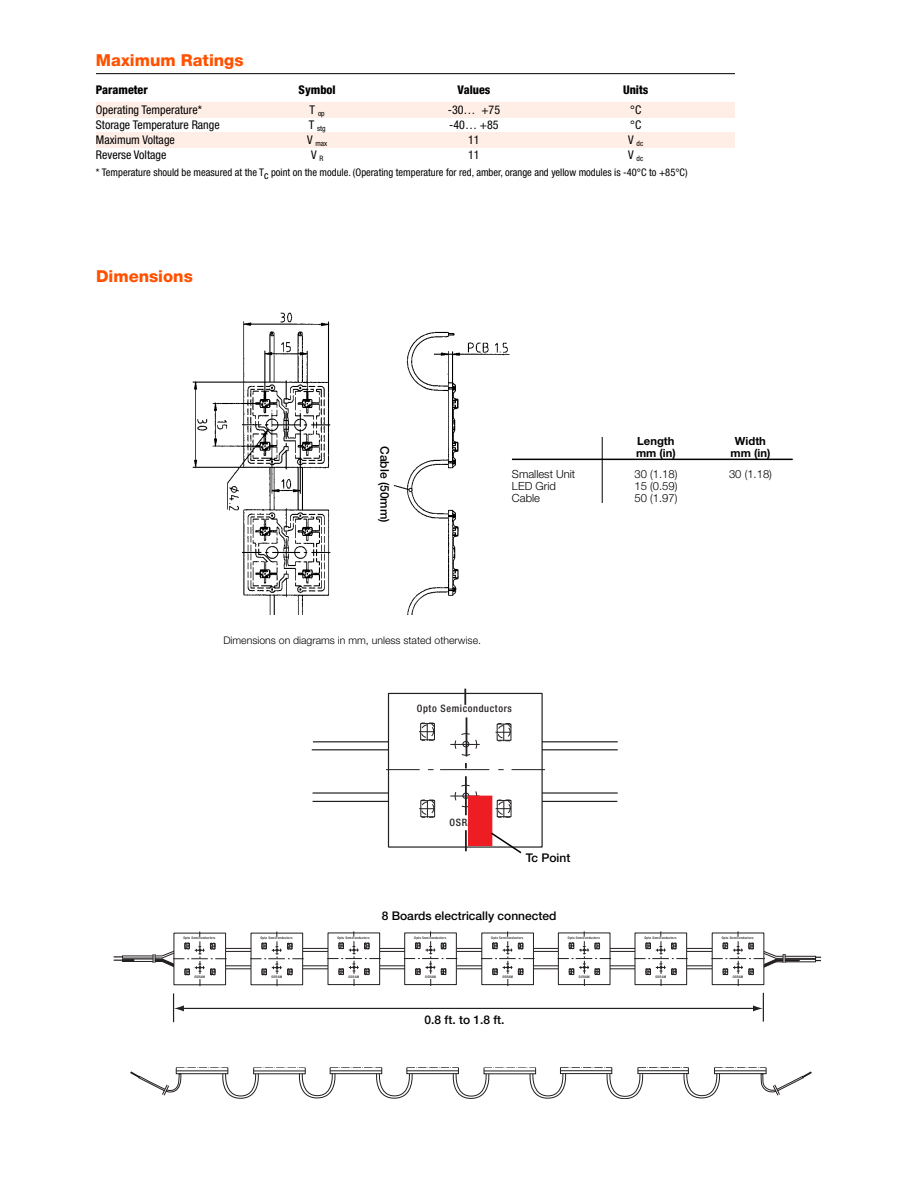
<style>
.page{position:relative;width:918px;height:1188px;background:#fff}
.page>*{position:absolute;margin:0;border:0;box-sizing:border-box;transform-origin:0 0}
.t1{font:800 16.5px "Helvetica Neue";color:#ff5100}
.t2{font:condensed 12px "Helvetica Neue";color:#000}
.t3{font:500 12px "Helvetica Neue";color:#000}
.t4{font:800 condensed 12px "Helvetica Neue";color:#000}
.t5{font:300 11.25px "Helvetica Neue";color:#000}
.t6{font:700 11.25px "Helvetica Neue";color:#000}
.t7{font:condensed 10.5px "Helvetica Neue";color:#000}
.t8{font:300 10.5px "Helvetica Neue";color:#000}
.t9{font:500 condensed 10.2px "Helvetica Neue";letter-spacing:.06em;color:#231f20}
.t10{font:condensed 7.5px "Helvetica Neue";color:#000}
.t11{font:500 condensed 3.45px "Helvetica Neue";letter-spacing:.06em;color:#231f20}
</style>
<div class="page">
<div style="left:96px;top:132px;width:639px;height:15px;background:#ffeee6"></div>
<div style="left:96px;top:103px;width:639px;height:15px;background:#ffeee6"></div>
<hr style="left:96px;top:73px;width:639px;height:1px;background:#000">
<img style="left:192px;top:312px;width:323px;height:303px">
<hr style="left:512px;top:459px;width:281px;height:1px;background:#000">
<hr style="left:602px;top:437px;width:1px;height:66px;background:#000">
<div style="left:373px;top:378px;width:21px;height:212px;background:#fff"></div>
<div style="left:216px;top:948px;width:511px;height:4px;border:1px solid #231f20"></div>
<svg style="left:481px;top:931px;width:53px;height:55px"></svg>
<svg style="left:558px;top:931px;width:53px;height:55px"></svg>
<svg style="left:404px;top:931px;width:53px;height:55px"></svg>
<svg style="left:327px;top:931px;width:54px;height:55px"></svg>
<svg style="left:250px;top:932px;width:54px;height:54px"></svg>
<svg style="left:114px;top:932px;width:113px;height:54px"></svg>
<svg style="left:634px;top:931px;width:54px;height:55px"></svg>
<svg style="left:711px;top:931px;width:109px;height:55px"></svg>
<svg style="left:130px;top:1067px;width:682px;height:32px"></svg>
<hr style="left:182px;top:1008px;width:573px;height:1px;background:#231f20">
<svg style="left:753px;top:993px;width:11px;height:29px"></svg>
<svg style="left:173px;top:993px;width:11px;height:29px"></svg>
<hr style="left:313px;top:741px;width:305px;height:1px;background:#231f20">
<hr style="left:312px;top:749px;width:306px;height:1px;background:#231f20">
<hr style="left:313px;top:792px;width:305px;height:2px;background:#231f20">
<hr style="left:313px;top:801px;width:304px;height:1px;background:#231f20">
<div style="left:389px;top:693px;width:153px;height:154px;background:#fff"></div>
<div style="left:388px;top:693px;width:155px;height:155px;border:1px solid #231f20"></div>
<hr style="left:386px;top:769px;width:34px;height:1px;background:#231f20">
<hr style="left:512px;top:769px;width:33px;height:1px;background:#231f20">
<hr style="left:440px;top:769px;width:49px;height:1px;background:#231f20">
<svg style="left:464px;top:689px;width:2px;height:16px"></svg>
<hr style="left:465px;top:830px;width:2px;height:21px;background:#231f20">
<hr style="left:465px;top:776px;width:2px;height:39px;background:#231f20">
<hr style="left:466px;top:717px;width:1px;height:39px;background:#231f20">
<hr style="left:450px;top:744px;width:30px;height:1px;background:#231f20">
<svg style="left:452px;top:731px;width:26px;height:37px"></svg>
<svg style="left:452px;top:783px;width:26px;height:26px"></svg>
<hr style="left:450px;top:796px;width:30px;height:1px;background:#231f20">
<svg style="left:496px;top:800px;width:16px;height:18px"></svg>
<svg style="left:419px;top:800px;width:16px;height:18px"></svg>
<svg style="left:419px;top:723px;width:16px;height:18px"></svg>
<svg style="left:495px;top:723px;width:17px;height:19px"></svg>
<div style="left:469px;top:796px;width:23px;height:49px;background:#ee1d23"></div>
<div style="left:468px;top:796px;width:24px;height:50px;border:1px solid #ee1d23"></div>
<svg style="left:489px;top:831px;width:34px;height:23px"></svg>
<h1 class="t1" style="left:96px;top:54px;width:149px">Maximum Ratings</h1>
<h2 class="t4" style="left:96px;top:86px;width:53px">Parameter</h2>
<h2 class="t4" style="left:299px;top:86px;width:39px">Symbol</h2>
<h2 class="t4" style="left:458px;top:86px;width:34px">Values</h2>
<h2 class="t4" style="left:623px;top:86px;width:27px">Units</h2>
<h2 class="t2" style="left:96px;top:105px;width:107px">Operating Temperature*</h2>
<h3 class="t10" style="left:310px;top:110px;width:17px"><sup>T</sup> op</h3>
<h2 class="t2" style="left:448px;top:105px;width:54px">-30… +75</h2>
<h2 class="t2" style="left:630px;top:105px;width:13px">°C</h2>
<h2 class="t2" style="left:96px;top:120px;width:125px">Storage Temperature Range</h2>
<h3 class="t10" style="left:309px;top:125px;width:18px"><sup>T</sup> stg</h3>
<h2 class="t2" style="left:449px;top:120px;width:51px">-40… +85</h2>
<h2 class="t2" style="left:630px;top:120px;width:13px">°C</h2>
<h2 class="t2" style="left:96px;top:135px;width:80px">Maximum Voltage</h2>
<h3 class="t10" style="left:307px;top:140px;width:22px"><sup>V</sup> max</h3>
<h2 class="t2" style="left:468px;top:135px;width:13px">11</h2>
<h3 class="t10" style="left:628px;top:140px;width:17px"><sup>V</sup> dc</h3>
<h2 class="t2" style="left:96px;top:150px;width:72px">Reverse Voltage</h2>
<h2 class="t2" style="left:311px;top:150px;width:14px">V <sub>R</sub></h2>
<h2 class="t2" style="left:468px;top:150px;width:13px">11</h2>
<h3 class="t10" style="left:628px;top:155px;width:17px"><sup>V</sup> dc</h3>
<h3 class="t7" style="left:96px;top:169px;width:593px">* Temperature should be measured at the Tc point on the module. (Operating temperature for red, amber, orange and yellow modules is -40°C to +85°C)</h3>
<h1 class="t1" style="left:96px;top:271px;width:98px">Dimensions</h1>
<h2 class="t3" style="left:389px;top:446px;width:78px;rotate:90deg">Cable (50mm)</h2>
<h3 class="t6" style="left:637px;top:437px;width:39px">Length</h3>
<h3 class="t6" style="left:735px;top:437px;width:33px">Width</h3>
<h3 class="t6" style="left:636px;top:449px;width:41px">mm (in)</h3>
<h3 class="t6" style="left:731px;top:449px;width:41px">mm (in)</h3>
<h3 class="t5" style="left:512px;top:470px;width:65px">Smallest Unit</h3>
<h3 class="t5" style="left:635px;top:470px;width:44px">30 (1.18)</h3>
<h3 class="t5" style="left:729px;top:470px;width:44px">30 (1.18)</h3>
<h3 class="t5" style="left:512px;top:482px;width:45px">LED Grid</h3>
<h3 class="t5" style="left:634px;top:482px;width:44px">15 (0.59)</h3>
<h3 class="t5" style="left:512px;top:494px;width:30px">Cable</h3>
<h3 class="t5" style="left:634px;top:494px;width:44px">50 (1.97)</h3>
<h3 class="t8" style="left:223px;top:636px;width:259px">Dimensions on diagrams in mm, unless stated otherwise.</h3>
<h3 class="t9" style="left:417px;top:705px;width:97px">Opto Semiconductors</h3>
<p class="t11" style="left:183px;top:937px;width:33px">Opto Semiconductors</p>
<p class="t11" style="left:194px;top:975px;width:12px">OSRAM</p>
<p class="t11" style="left:261px;top:937px;width:33px">Opto Semiconductors</p>
<p class="t11" style="left:272px;top:975px;width:12px">OSRAM</p>
<h3 class="t9" style="left:450px;top:819px;width:33px">OSRAM</h3>
<h2 class="t3" style="left:526px;top:854px;width:46px">Tc Point</h2>
<p class="t11" style="left:338px;top:937px;width:33px">Opto Semiconductors</p>
<p class="t11" style="left:349px;top:975px;width:12px">OSRAM</p>
<h2 class="t3" style="left:382px;top:912px;width:176px">8 Boards electrically connected</h2>
<p class="t11" style="left:414px;top:937px;width:33px">Opto Semiconductors</p>
<p class="t11" style="left:425px;top:975px;width:12px">OSRAM</p>
<p class="t11" style="left:491px;top:937px;width:33px">Opto Semiconductors</p>
<p class="t11" style="left:502px;top:975px;width:12px">OSRAM</p>
<p class="t11" style="left:568px;top:937px;width:33px">Opto Semiconductors</p>
<p class="t11" style="left:579px;top:975px;width:12px">OSRAM</p>
<h2 class="t3" style="left:425px;top:1015px;width:81px">0.8 ft. to 1.8 ft.</h2>
<p class="t11" style="left:645px;top:937px;width:33px">Opto Semiconductors</p>
<p class="t11" style="left:656px;top:975px;width:12px">OSRAM</p>
<p class="t11" style="left:722px;top:937px;width:33px">Opto Semiconductors</p>
<p class="t11" style="left:733px;top:975px;width:12px">OSRAM</p>
</div>
